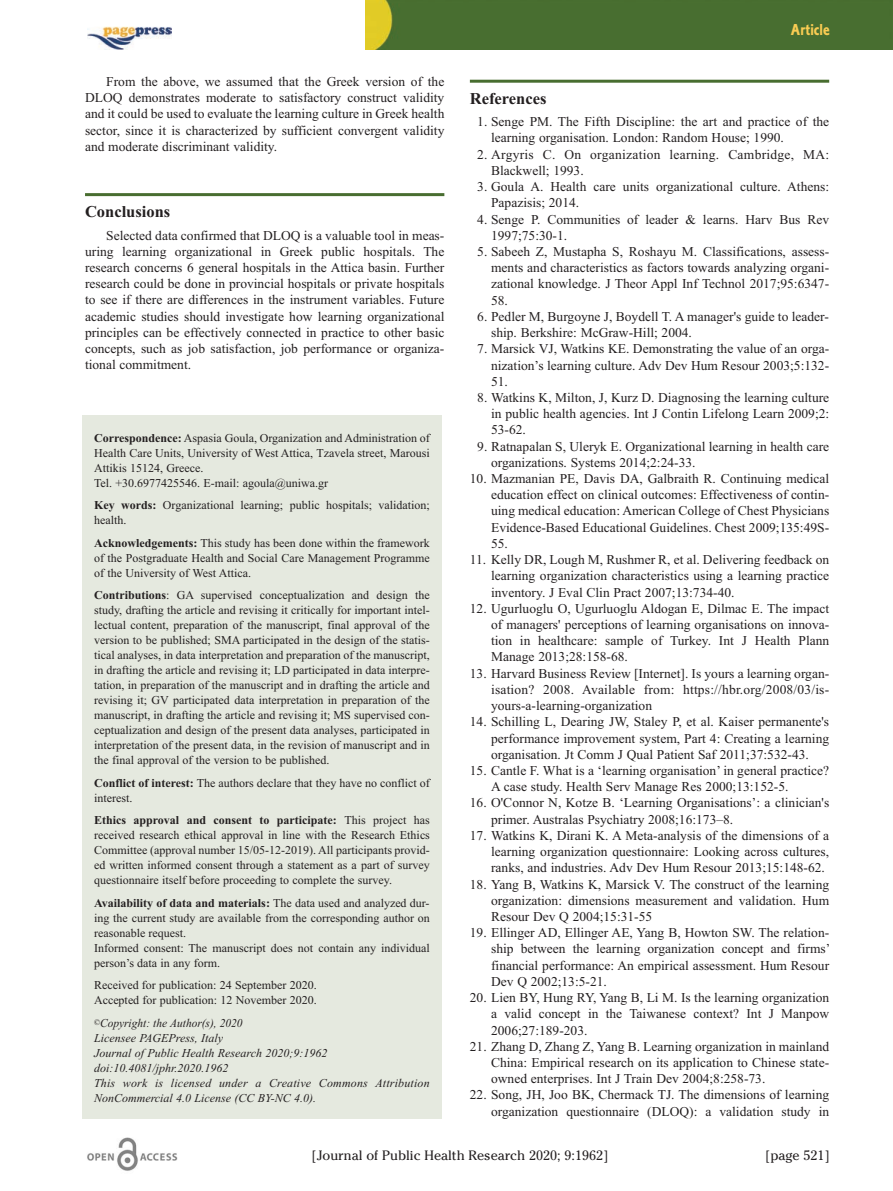
<style>
.page{position:relative;width:893px;height:1191px;background:#fff}
.page>*{position:absolute;margin:0;border:0;box-sizing:border-box;transform-origin:0 0}
.t1{font:700 16.5px "Times New Roman";color:#231f20}
.t2{font:16.5px "Corinthian Bold Condensed Plain";color:#f9cc53}
.t3{font:13.5px/16.2px "Times New Roman";color:#231f20;text-align:justify}
.t4{font:13.5px/16.2px "Times New Roman";letter-spacing:.02em;color:#231f20}
.t5{font:13.5px "Cheltenham";color:#231f20}
.t6{font:12px/15px "Times New Roman";color:#231f20}
.t7{font:italic 12px/15px "Times New Roman";color:#231f20;scale:.95 1}
.s1{font-weight:700}
.s2{font-size:8.4px}
</style>
<div class="page">
<hr style="left:85px;top:193px;width:359px;height:3px;background:#486d30">
<hr style="left:470px;top:80px;width:359px;height:3px;background:#486d30">
<img style="left:87px;top:1137px;width:91px;height:34px">
<div style="left:366px;top:0;width:527px;height:49px;background:#486e30"></div>
<img style="left:88px;top:26px;width:84px;height:24px">
<div style="left:82px;top:415px;width:360px;height:703px;background:#e5e9df"></div>
<p class="t3" style="left:85px;top:73px;width:361px;text-indent:21px">From the above, we assumed that the Greek version of the DLOQ demonstrates moderate to satisfactory construct validity and it could be used to evaluate the learning culture in Greek health sector, since it is characterized by sufficient convergent validity and moderate discriminant validity.</p>
<p class="t1" style="left:85px;top:202px;width:87px">Conclusions</p>
<p class="t3" style="left:85px;top:227px;width:361px;text-indent:21px">Selected data confirmed that DLOQ is a valuable tool in meas&shy;uring learning organizational in Greek public hospitals. The research concerns 6 general hospitals in the Attica basin. Further research could be done in provincial hospitals or private hospitals to see if there are differences in the instrument variables. Future academic studies should investigate how learning organizational principles can be effectively connected in practice to other basic concepts, such as job satisfaction, job performance or organiza&shy;tional commitment.</p>
<p class="t6" style="left:94px;top:430px;width:337px"><span class="s1">Correspondence:</span> Aspasia Goula, Organization and Administration of Health Care Units, University of West Attica, Tzavela street, Marousi Attikis 15124, Greece.<br>Tel. +30.6977425546. E-mail: agoula@uniwa.gr</p>
<p class="t6" style="left:94px;top:497px;width:337px"><span class="s1">Key words:</span> Organizational learning; public hospitals; validation; health.</p>
<p class="t6" style="left:94px;top:535px;width:337px;text-align:justify"><span class="s1">Acknowledgements:</span> This study has been done within the framework of the Postgraduate Health and Social Care Management Programme of the University of West Attica.</p>
<p class="t6" style="left:94px;top:587px;width:337px;text-align:justify"><span class="s1">Contributions</span>: GA supervised conceptualization and design the study, drafting the article and revising it critically for important intel&shy;lectual content, preparation of the manuscript, final approval of the version to be published; SMA participated in the design of the statis&shy;tical analyses, in data interpretation and preparation of the manuscript, in drafting the article and revising it; LD participated in data interpre&shy;tation, in preparation of the manuscript and in drafting the article and revising it; GV participated data interpretation in preparation of the manuscript, in drafting the article and revising it; MS supervised con&shy;ceptualization and design of the present data analyses, participated in interpretation of the present data, in the revision of manuscript and in the final approval of the version to be published.</p>
<p class="t6" style="left:94px;top:775px;width:337px"><span class="s1">Conflict of interest:</span> The authors declare that they have no conflict of interest.</p>
<p class="t6" style="left:94px;top:812px;width:337px;text-align:justify"><span class="s1">Ethics approval and consent to participate:</span> This project has received research ethical approval in line with the Research Ethics Committee (approval number 15/05-12-2019). All participants provid&shy;ed written informed consent through a statement as a part of survey questionnaire itself before proceeding to complete the survey.</p>
<p class="t6" style="left:94px;top:895px;width:337px"><span class="s1">Availability of data and materials:</span> The data used and analyzed dur&shy;ing the current study are available from the corresponding author on reasonable request.<br>Informed consent: The manuscript does not contain any individual person’s data in any form.</p>
<p class="t6" style="left:94px;top:977px;width:224px">Received for publication: 24 September 2020.<br>Accepted for publication: 12 November 2020.</p>
<p class="t7" style="left:94px;top:1015px;width:355px"><span class="s2">©</span>Copyright: the Author(s), 2020<br>Licensee PAGEPress, Italy<br>Journal of Public Health Research 2020;9:1962 doi:10.4081/jphr.2020.1962<br>This work is licensed under a Creative Commons Attribution NonCommercial 4.0 License (CC BY-NC 4.0).</p>
<p class="t2" style="left:791px;top:24px;width:40px">Article</p>
<p class="t1" style="left:470px;top:89px;width:78px">References</p>
<p class="t3" style="left:491px;top:113px;width:340px;text-indent:-14px">1. Senge PM. The Fifth Discipline: the art and practice of the learning organisation. London: Random House; 1990.</p>
<p class="t4" style="left:491px;top:146px;width:340px;text-indent:-14px">2. Argyris C. On organization learning. Cambridge, MA:<br>Blackwell; 1993.</p>
<p class="t3" style="left:491px;top:178px;width:340px;text-indent:-14px">3. Goula A. Health care units organizational culture. Athens:<br>Papazisis; 2014.</p>
<p class="t3" style="left:491px;top:211px;width:340px;text-indent:-14px">4. Senge P. Communities of leader &amp; learns. Harv Bus Rev<br>1997;75:30-1.</p>
<p class="t3" style="left:491px;top:243px;width:340px;text-indent:-14px">5. Sabeeh Z, Mustapha S, Roshayu M. Classifications, assess&shy;ments and characteristics as factors towards analyzing organi&shy;zational knowledge. J Theor Appl Inf Technol 2017;95:6347- 58.</p>
<p class="t3" style="left:491px;top:308px;width:339px;text-indent:-14px">6. Pedler M, Burgoyne J, Boydell T. A manager's guide to leader&shy;ship. Berkshire: McGraw-Hill; 2004.</p>
<p class="t3" style="left:491px;top:340px;width:340px;text-indent:-14px">7. Marsick VJ, Watkins KE. Demonstrating the value of an orga&shy;nization’s learning culture. Adv Dev Hum Resour 2003;5:132- 51.</p>
<p class="t3" style="left:491px;top:389px;width:340px;text-indent:-14px">8. Watkins K, Milton, J, Kurz D. Diagnosing the learning culture in public health agencies. Int J Contin Lifelong Learn 2009;2:<br>53-62.</p>
<p class="t3" style="left:491px;top:438px;width:340px;text-indent:-14px">9. Ratnapalan S, Uleryk E. Organizational learning in health care organizations. Systems 2014;2:24-33.</p>
<p class="t3" style="left:491px;top:470px;width:340px;text-indent:-21px">10. Mazmanian PE, Davis DA, Galbraith R. Continuing medical education effect on clinical outcomes: Effectiveness of contin&shy;uing medical education: American College of Chest Physicians Evidence-Based Educational Guidelines. Chest 2009;135:49S-55.</p>
<p class="t3" style="left:491px;top:551px;width:340px;text-indent:-21px">11. Kelly DR, Lough M, Rushmer R, et al. Delivering feedback on learning organization characteristics using a learning practice inventory. J Eval Clin Pract 2007;13:734-40.</p>
<p class="t3" style="left:491px;top:600px;width:340px;text-indent:-21px">12. Ugurluoglu O, Ugurluoglu Aldogan E, Dilmac E. The impact of managers' perceptions of learning organisations on innova&shy;tion in healthcare: sample of Turkey. Int J Health Plann Manage 2013;28:158-68.</p>
<p class="t3" style="left:491px;top:665px;width:340px;text-indent:-21px">13. Harvard Business Review [Internet]. Is yours a learning organ&shy;isation? 2008. Available from: https://hbr.org/2008/03/is&shy;yours-a-learning-organization</p>
<p class="t3" style="left:491px;top:713px;width:340px;text-indent:-21px">14. Schilling L, Dearing JW, Staley P, et al. Kaiser permanente's performance improvement system, Part 4: Creating a learning organisation. Jt Comm J Qual Patient Saf 2011;37:532-43.</p>
<p class="t3" style="left:491px;top:762px;width:340px;text-indent:-21px">15. Cantle F. What is a ‘learning organisation’ in general practice?<br>A case study. Health Serv Manage Res 2000;13:152-5.</p>
<p class="t3" style="left:491px;top:794px;width:340px;text-indent:-21px">16. O'Connor N, Kotze B. ‘Learning Organisations’: a clinician's primer. Australas Psychiatry 2008;16:173–8.</p>
<p class="t3" style="left:491px;top:827px;width:340px;text-indent:-21px">17. Watkins K, Dirani K. A Meta-analysis of the dimensions of a learning organization questionnaire: Looking across cultures, ranks, and industries. Adv Dev Hum Resour 2013;15:148-62.</p>
<p class="t3" style="left:491px;top:875px;width:340px;text-indent:-21px">18. Yang B, Watkins K, Marsick V. The construct of the learning organization: dimensions measurement and validation. Hum Resour Dev Q 2004;15:31-55</p>
<p class="t3" style="left:491px;top:924px;width:341px;text-indent:-21px">19. Ellinger AD, Ellinger AE, Yang B, Howton SW. The relation&shy;ship between the learning organization concept and firms’ financial performance: An empirical assessment. Hum Resour Dev Q 2002;13:5-21.</p>
<p class="t3" style="left:491px;top:989px;width:340px;text-indent:-21px">20. Lien BY, Hung RY, Yang B, Li M. Is the learning organization a valid concept in the Taiwanese context? Int J Manpow 2006;27:189-203.</p>
<p class="t3" style="left:491px;top:1038px;width:340px;text-indent:-21px">21. Zhang D, Zhang Z, Yang B. Learning organization in mainland China: Empirical research on its application to Chinese state&shy;owned enterprises. Int J Train Dev 2004;8:258-73.</p>
<p class="t3" style="left:470px;top:1086px;width:361px;text-align:right">22. Song, JH, Joo BK, Chermack TJ. The dimensions of learning organization questionnaire (DLOQ): a validation study in</p>
<p class="t5" style="left:311px;top:1147px;width:299px">[Journal of Public Health Research 2020; 9:1962]</p>
<p class="t5" style="left:765px;top:1147px;width:66px">[page 521]</p>
</div>
